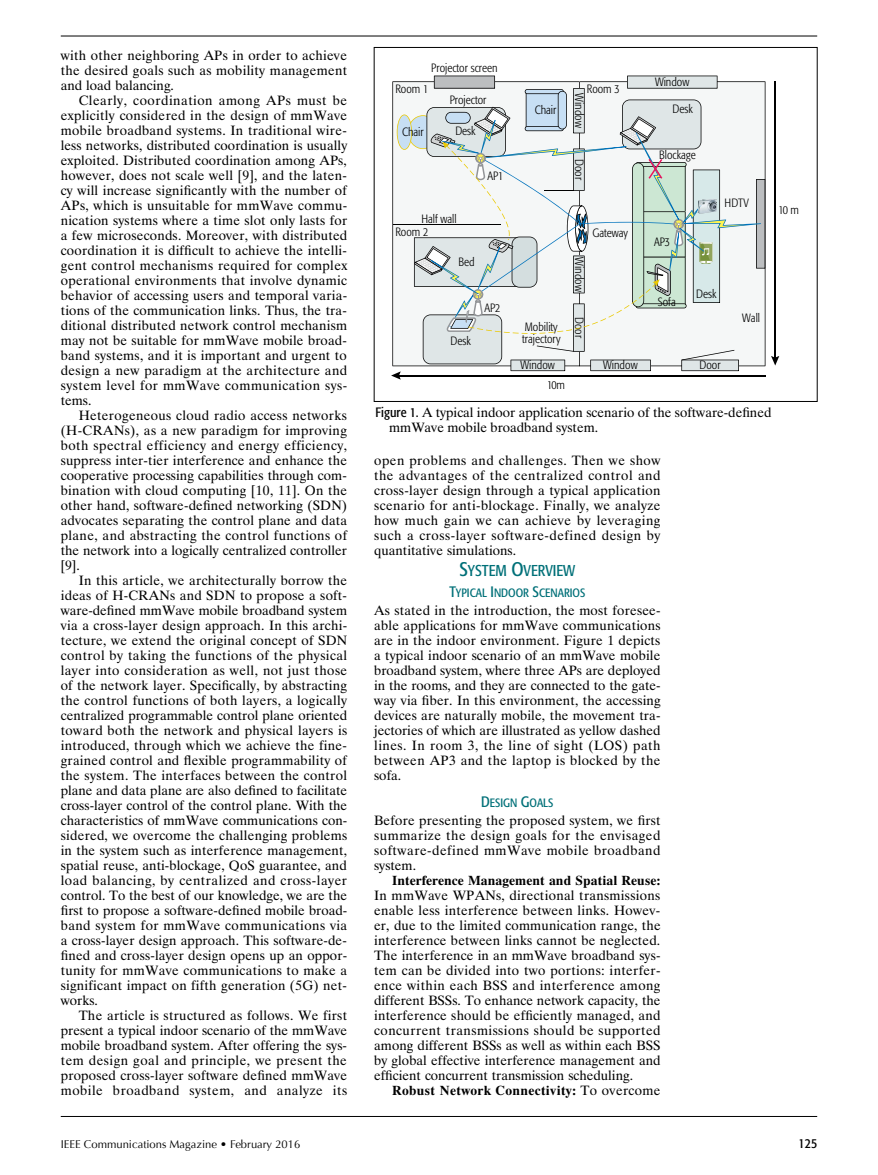
<style>
.page{position:relative;width:878px;height:1175px;background:#fff}
.page>*{position:absolute;margin:0;border:0;box-sizing:border-box;transform-origin:0 0}
.t1{font:15.6px "Formata Condensed SC800";color:#007078}
.t2{font:13.5px/15px "Dutch 801 BT";letter-spacing:.02em;color:#000;text-align:justify}
.t3{font:13.5px/15px "Dutch 801 BT";color:#000}
.t4{font:700 13.5px "Dutch 801 BT";letter-spacing:.005em;color:#000}
.t5{font:700 13.5px "Dutch 801 BT";letter-spacing:.025em;color:#000}
.t6{font:13.5px "Formata Condensed SC800";color:#000}
.t7{font:12px "Formata Condensed SC800";color:#007078}
.t8{font:300 condensed 11.85px/12.9px "Formata";color:#000}
.t9{font:11.25px "Optima";color:#000}
.s1{font-family:"Formata";font-stretch:condensed}
.s2{font-size:19.5px}
.s3{font-size:15px}
.s4{font-weight:400}
</style>
<div class="page">
<hr style="left:61px;top:36px;width:756px;height:1px;background:#000">
<hr style="left:61px;top:1116px;width:756px;height:1px;background:#000">
<hr style="left:774px;top:81px;width:1px;height:279px;background:#000">
<svg style="left:771px;top:356px;width:8px;height:9px"></svg>
<svg style="left:391px;top:76px;width:374px;height:303px"></svg>
<p class="t2" style="left:61px;top:48px;width:288px">with other neighboring APs in order to achieve the desired goals such as mobility management and load balancing.</p>
<p class="t2" style="left:61px;top:93px;width:288px;text-indent:18px">Clearly, coordination among APs must be explicitly considered in the design of mmWave mobile broadband systems. In traditional wire&shy;less networks, distributed coordination is usually exploited. Distributed coordination among APs, however, does not scale well [9], and the laten&shy;cy will increase significantly with the number of APs, which is unsuitable for mmWave commu&shy;nication systems where a time slot only lasts for a few microseconds. Moreover, with distributed coordination it is difficult to achieve the intelli&shy;gent control mechanisms required for complex operational environments that involve dynamic behavior of accessing users and temporal varia&shy;tions of the communication links. Thus, the tra&shy;ditional distributed network control mechanism may not be suitable for mmWave mobile broad&shy;band systems, and it is important and urgent to design a new paradigm at the architecture and system level for mmWave communication sys&shy;tems.</p>
<p class="t2" style="left:61px;top:408px;width:288px;text-indent:18px">Heterogeneous cloud radio access networks (H-CRANs), as a new paradigm for improving both spectral efficiency and energy efficiency, suppress inter-tier interference and enhance the cooperative processing capabilities through com&shy;bination with cloud computing [10, 11]. On the other hand, software-defined networking (SDN) advocates separating the control plane and data plane, and abstracting the control functions of the network into a logically centralized controller [9].</p>
<p class="t2" style="left:61px;top:573px;width:288px;text-indent:18px">In this article, we architecturally borrow the ideas of H-CRANs and SDN to propose a soft&shy;ware-defined mmWave mobile broadband system via a cross-layer design approach. In this archi&shy;tecture, we extend the original concept of SDN control by taking the functions of the physical layer into consideration as well, not just those of the network layer. Specifically, by abstracting the control functions of both layers, a logically centralized programmable control plane oriented toward both the network and physical layers is introduced, through which we achieve the fine&shy;grained control and flexible programmability of the system. The interfaces between the control plane and data plane are also defined to facilitate cross-layer control of the control plane. With the characteristics of mmWave communications con&shy;sidered, we overcome the challenging problems in the system such as interference management, spatial reuse, anti-blockage, QoS guarantee, and load balancing, by centralized and cross-layer control. To the best of our knowledge, we are the first to propose a software-defined mobile broad&shy;band system for mmWave communications via a cross-layer design approach. This software-de&shy;fined and cross-layer design opens up an oppor&shy;tunity for mmWave communications to make a significant impact on fifth generation (5G) net&shy;works.</p>
<p class="t2" style="left:61px;top:1008px;width:288px;text-indent:18px">The article is structured as follows. We first present a typical indoor scenario of the mmWave mobile broadband system. After offering the sys&shy;tem design goal and principle, we present the proposed cross-layer software defined mmWave mobile broadband system, and analyze its</p>
<p class="t8" style="left:431px;top:62px;width:68px">Projector screen</p>
<p class="t8" style="left:395px;top:83px;width:34px">Room 1</p>
<p class="t8" style="left:449px;top:93px;width:38px">Projector</p>
<p class="t8" style="left:402px;top:125px;width:23px">Chair</p>
<p class="t8" style="left:455px;top:124px;width:22px">Desk</p>
<p class="t8" style="left:487px;top:169px;width:18px">AP1</p>
<p class="t8" style="left:395px;top:213px;width:63px;text-indent:26px">Half wall<br>Room 2</p>
<p class="t8" style="left:458px;top:255px;width:18px">Bed</p>
<p class="t8" style="left:484px;top:302px;width:18px">AP2</p>
<p class="t8" style="left:535px;top:103px;width:23px">Chair</p>
<p class="t8" style="left:524px;top:321px;width:34px">Mobility</p>
<p class="t8" style="left:450px;top:334px;width:22px">Desk</p>
<p class="t8" style="left:522px;top:332px;width:40px">trajectory</p>
<p class="t8" style="left:587px;top:83px;width:34px">Room 3</p>
<p class="t8" style="left:585px;top:93px;width:36px;rotate:90deg">Window</p>
<p class="t8" style="left:585px;top:159px;width:23px;rotate:90deg">Door</p>
<p class="t8" style="left:585px;top:257px;width:36px;rotate:90deg">Window</p>
<p class="t8" style="left:592px;top:226px;width:37px">Gateway</p>
<p class="t8" style="left:585px;top:317px;width:23px;rotate:90deg">Door</p>
<p class="t8" style="left:655px;top:76px;width:36px">Window</p>
<p class="t8" style="left:672px;top:102px;width:22px">Desk</p>
<p class="t8" style="left:659px;top:148px;width:38px">Blockage</p>
<p class="t8" style="left:654px;top:235px;width:18px">AP3</p>
<p class="t8" style="left:724px;top:197px;width:26px">HDTV</p>
<p class="t8" style="left:657px;top:296px;width:19px">Sofa</p>
<p class="t8" style="left:696px;top:288px;width:22px">Desk</p>
<p class="t8" style="left:742px;top:312px;width:19px">Wall</p>
<p class="t8" style="left:520px;top:358px;width:36px">Window</p>
<p class="t8" style="left:603px;top:358px;width:36px">Window</p>
<p class="t8" style="left:699px;top:358px;width:23px">Door</p>
<p class="t8" style="left:547px;top:379px;width:19px">10m</p>
<p class="t3" style="left:389px;top:405px;width:384px;text-indent:-14px"><span class="s1">Figure 1.</span> A typical indoor application scenario of the software-defined mmWave mobile broadband system.</p>
<p class="t2" style="left:374px;top:453px;width:288px">open problems and challenges. Then we show the advantages of the centralized control and cross-layer design through a typical application scenario for anti-blockage. Finally, we analyze how much gain we can achieve by leveraging such a cross-layer software-defined design by quantitative simulations.</p>
<p class="t1" style="left:459px;top:561px;width:117px"><span class="s2">S</span>YSTEM <span class="s2">O</span>VERVIEW</p>
<p class="t7" style="left:449px;top:586px;width:137px"><span class="s3">T</span>YPICAL <span class="s3">I</span>NDOOR <span class="s3">S</span>CENARIOS</p>
<p class="t2" style="left:374px;top:603px;width:288px">As stated in the introduction, the most foresee&shy;able applications for mmWave communications are in the indoor environment. Figure 1 depicts a typical indoor scenario of an mmWave mobile broadband system, where three APs are deployed in the rooms, and they are connected to the gate&shy;way via fiber. In this environment, the accessing devices are naturally mobile, the movement tra&shy;jectories of which are illustrated as yellow dashed lines. In room 3, the line of sight (LOS) path between AP3 and the laptop is blocked by the sofa.</p>
<p class="t7" style="left:481px;top:796px;width:74px"><span class="s3">D</span>ESIGN <span class="s3">G</span>OALS</p>
<p class="t2" style="left:374px;top:813px;width:288px">Before presenting the proposed system, we first summarize the design goals for the envisaged software-defined mmWave mobile broadband system.</p>
<p class="t4" style="left:392px;top:872px;width:270px">Interference Management and Spatial Reuse:</p>
<p class="t2" style="left:374px;top:888px;width:288px">In mmWave WPANs, directional transmissions enable less interference between links. Howev&shy;er, due to the limited communication range, the interference between links cannot be neglected.<br>The interference in an mmWave broadband sys&shy;tem can be divided into two portions: interfer&shy;ence within each BSS and interference among different BSSs. To enhance network capacity, the interference should be efficiently managed, and concurrent transmissions should be supported among different BSSs as well as within each BSS by global effective interference management and efficient concurrent transmission scheduling.</p>
<p class="t5" style="left:392px;top:1082px;width:270px">Robust Network Connectivity: <span class="s4">To overcome</span></p>
<p class="t8" style="left:778px;top:203px;width:22px">10 m</p>
<p class="t9" style="left:61px;top:1137px;width:241px">IEEE Communications Magazine • February 2016</p>
<p class="t6" style="left:798px;top:1134px;width:20px">125</p>
</div>
